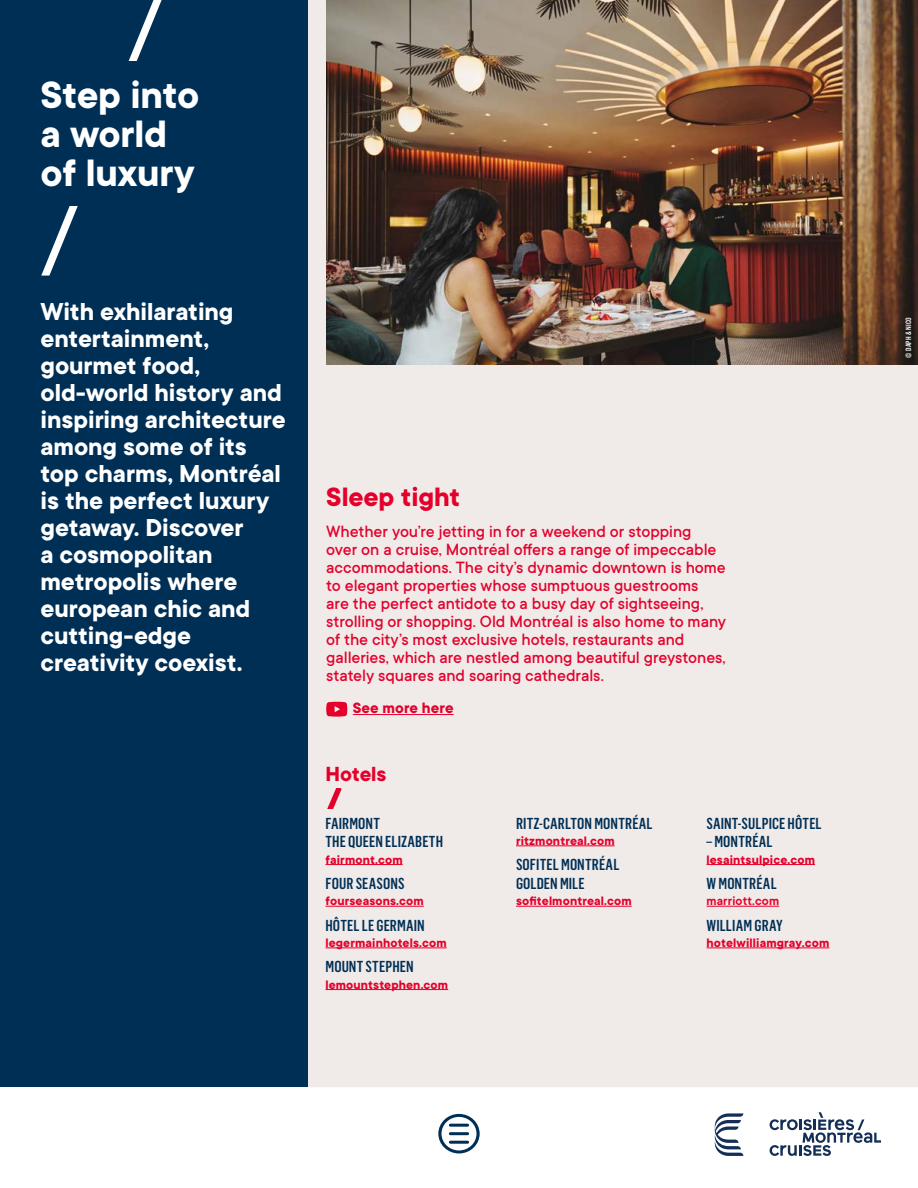
<style>
.page{position:relative;width:918px;height:1188px;background:#fff}
.page>*{position:absolute;margin:0;border:0;box-sizing:border-box;transform-origin:0 0}
.t1{font:700 42px/39px "TT Commons";letter-spacing:-.005em;color:#fff}
.t2{font:700 29.25px "TT Commons";letter-spacing:-.005em;color:#e4002b}
.t3{font:700 27px/27px "TT Commons";letter-spacing:-.005em;color:#fff}
.t4{font:700 22.5px "TT Commons";letter-spacing:-.005em;color:#e4002b}
.t5{font:500 18px/18px "TT Commons";color:#e4002b}
.t6{font:700 16.5px "TT Commons";letter-spacing:.005em;color:#e4002b}
.t7{font:500 15.6px/18.8px "Flama Condensed";letter-spacing:.005em;color:#002f56}
.t8{font:700 13.5px "TT Commons";letter-spacing:.01em;color:#e4002b}
.t9{font:600 13.5px "TT Commons";letter-spacing:.01em;color:#e4002b}
.t10{font:500 7.5px "Flama Condensed";letter-spacing:.025em;color:#fff}
</style>
<div class="page">
<div style="left:0;top:0;width:918px;height:1087px;background:#f0ebe9"></div>
<svg style="left:770px;top:1112px;width:111px;height:44px"></svg>
<svg style="left:715px;top:1113px;width:28px;height:43px"></svg>
<svg style="left:438px;top:1114px;width:42px;height:39px"></svg>
<div style="left:0;top:0;width:308px;height:1086px;background:#002f56"></div>
<img style="left:326px;top:0;width:592px;height:364px">
<svg style="left:41px;top:0;width:121px;height:276px"></svg>
<div style="left:40px;top:62px;width:266px;height:144px;background:#002f56"></div>
<hr style="left:326px;top:864px;width:77px;height:1px;background:#e4002b">
<hr style="left:326px;top:906px;width:98px;height:1px;background:#e4002b">
<hr style="left:326px;top:948px;width:121px;height:1px;background:#e4002b">
<hr style="left:326px;top:989px;width:122px;height:1px;background:#e4002b">
<hr style="left:516px;top:845px;width:99px;height:1px;background:#e4002b">
<hr style="left:516px;top:906px;width:116px;height:1px;background:#e4002b">
<hr style="left:706px;top:864px;width:109px;height:1px;background:#e4002b">
<hr style="left:706px;top:906px;width:73px;height:1px;background:#e4002b">
<hr style="left:706px;top:948px;width:123px;height:1px;background:#e4002b">
<svg style="left:326px;top:789px;width:15px;height:19px"></svg>
<hr style="left:353px;top:714px;width:101px;height:1px;background:#e4002b">
<svg style="left:326px;top:702px;width:21px;height:15px"></svg>
<h1 class="t1" style="left:40px;top:77px;width:160px">Step into a world of luxury</h1>
<p class="t3" style="left:40px;top:298px;width:247px">With exhilarating entertainment, gourmet food, old-world history and inspiring architecture among some of its top charms, Montréal is the perfect luxury getaway. Discover<br>a cosmopolitan metropolis where european chic and cutting-edge creativity coexist.</p>
<h2 class="t2" style="left:326px;top:480px;width:135px">Sleep tight</h2>
<p class="t5" style="left:326px;top:523px;width:401px">Whether you’re jetting in for a weekend or stopping over on a cruise, Montréal offers a range of impeccable accommodations. The city’s dynamic downtown is home to elegant properties whose sumptuous guestrooms<br>are the perfect antidote to a busy day of sightseeing, strolling or shopping. Old Montréal is also home to many of the city’s most exclusive hotels, restaurants and galleries, which are nestled among beautiful greystones, stately squares and soaring cathedrals.</p>
<p class="t6" style="left:353px;top:699px;width:102px">See more here</p>
<p class="t4" style="left:326px;top:761px;width:62px">Hotels</p>
<p class="t7" style="left:326px;top:813px;width:119px">FAIRMONT<br>THE QUEEN ELIZABETH</p>
<p class="t8" style="left:326px;top:852px;width:79px">fairmont.com</p>
<p class="t7" style="left:326px;top:874px;width:81px">FOUR SEASONS</p>
<p class="t8" style="left:326px;top:894px;width:100px">fourseasons.com</p>
<p class="t7" style="left:326px;top:915px;width:101px">HÔTEL LE GERMAIN</p>
<p class="t8" style="left:326px;top:935px;width:123px">legermainhotels.com</p>
<p class="t7" style="left:326px;top:957px;width:90px">MOUNT STEPHEN</p>
<p class="t8" style="left:326px;top:977px;width:124px">lemountstephen.com</p>
<p class="t7" style="left:516px;top:813px;width:138px">RITZ-CARLTON MONTRÉAL</p>
<p class="t8" style="left:516px;top:833px;width:100px">ritzmontreal.com</p>
<p class="t7" style="left:516px;top:855px;width:105px">SOFITEL MONTRÉAL<br>GOLDEN MILE</p>
<p class="t8" style="left:516px;top:894px;width:117px">sofitelmontreal.com</p>
<p class="t7" style="left:706px;top:813px;width:117px">SAINT-SULPICE HÔTEL</p>
<p class="t7" style="left:706px;top:832px;width:68px">– MONTRÉAL</p>
<p class="t8" style="left:706px;top:852px;width:110px">lesaintsulpice.com</p>
<p class="t7" style="left:706px;top:874px;width:72px">W MONTRÉAL</p>
<p class="t9" style="left:706px;top:894px;width:74px">marriott.com</p>
<p class="t7" style="left:706px;top:915px;width:78px">WILLIAM GRAY</p>
<p class="t8" style="left:706px;top:935px;width:124px">hotelwilliamgray.com</p>
<p class="t10" style="left:904px;top:358px;width:42px;rotate:-90deg">© DAPH &amp; NICO</p>
</div>
